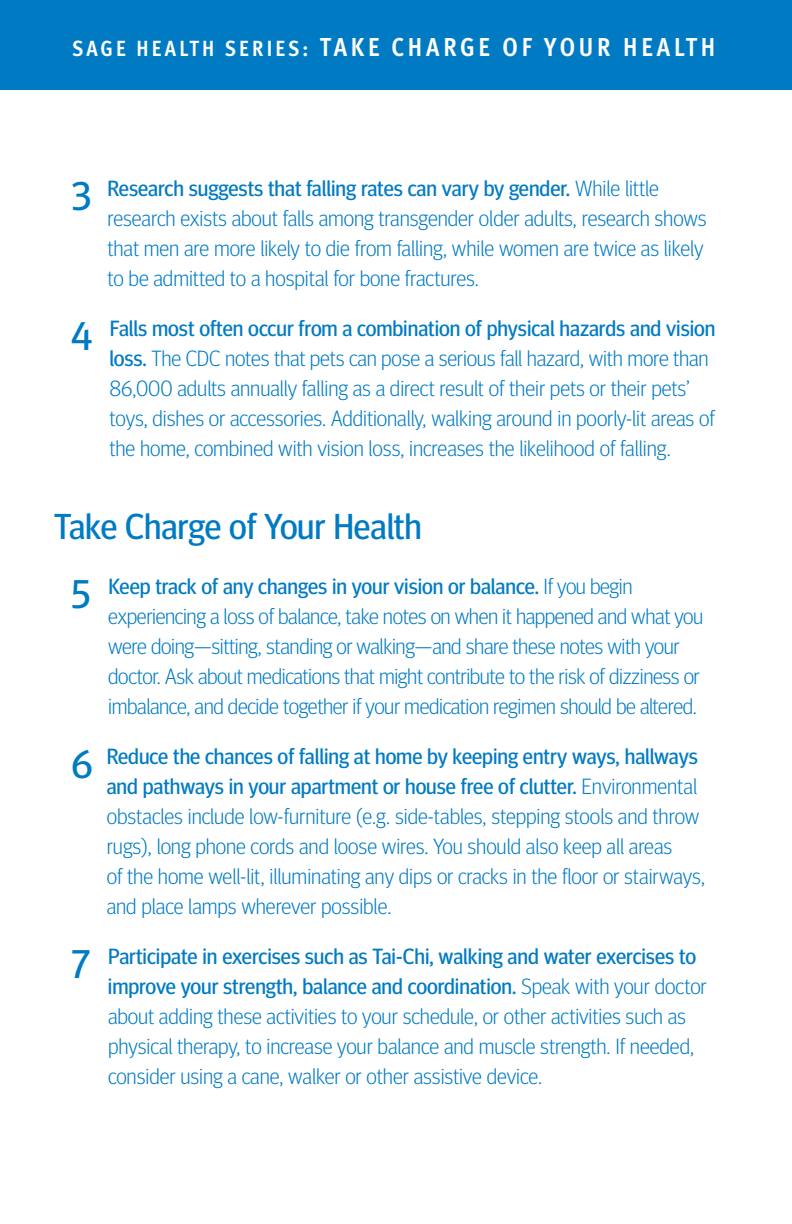
<style>
.page{position:relative;width:792px;height:1224px;background:#fff}
.page>*{position:absolute;margin:0;border:0;box-sizing:border-box;transform-origin:0 0}
.t1{font:36px "Meta Headline";color:#007bc3}
.t2{font:700 condensed 26px "Meta OT";letter-spacing:.15em;color:#fff}
.t3{font:300 22px/30px "Meta Headline";color:#007bc3}
.s1{font-size:22px}
.s2{font-weight:400;font-size:40px}
.s3{font-weight:400}
</style>
<div class="page">
<div style="left:0;top:0;width:792px;height:90px;background:#007bc3"></div>
<p class="t2" style="left:72px;top:37px;width:645px"><span class="s1">SAGE HEALTH SERIES:</span> TAKE CHARGE OF YOUR HEALTH</p>
<p class="t3" style="left:107px;top:175px;width:601px;text-indent:-36px"><span class="s2">3</span> <span class="s3">Research suggests that falling rates can vary by gender.</span> While little research exists about falls among transgender older adults, research shows that men are more likely to die from falling, while women are twice as likely to be admitted to a hospital for bone fractures.</p>
<p class="t3" style="left:109px;top:315px;width:607px;text-indent:-38px"><span class="s2">4</span> <span class="s3">Falls most often occur from a combination of physical hazards and vision loss.</span> The CDC notes that pets can pose a serious fall hazard, with more than 86,000 adults annually falling as a direct result of their pets or their pets’ toys, dishes or accessories. Additionally, walking around in poorly-lit areas of the home, combined with vision loss, increases the likelihood of falling.</p>
<h1 class="t1" style="left:54px;top:514px;width:369px">Take Charge of Your Health</h1>
<p class="t3" style="left:108px;top:573px;width:597px;text-indent:-37px"><span class="s2">5</span> <span class="s3">Keep track of any changes in your vision or balance.</span> If you begin experiencing a loss of balance, take notes on when it happened and what you were doing—sitting, standing or walking—and share these notes with your doctor. Ask about medications that might contribute to the risk of dizziness or imbalance, and decide together if your medication regimen should be altered.</p>
<p class="t3" style="left:107px;top:743px;width:600px;text-indent:-35px"><span class="s2">6</span> <span class="s3">Reduce the chances of falling at home by keeping entry ways, hallways and pathways in your apartment or house free of clutter.</span> Environmental obstacles include low-furniture (e.g. side-tables, stepping stools and throw rugs), long phone cords and loose wires. You should also keep all areas<br>of the home well-lit, illuminating any dips or cracks in the floor or stairways, and place lamps wherever possible.</p>
<p class="t3" style="left:108px;top:943px;width:600px;text-indent:-37px"><span class="s2">7</span> <span class="s3">Participate in exercises such as Tai-Chi, walking and water exercises to improve your strength, balance and coordination.</span> Speak with your doctor about adding these activities to your schedule, or other activities such as physical therapy, to increase your balance and muscle strength. If needed, consider using a cane, walker or other assistive device.</p>
</div>
